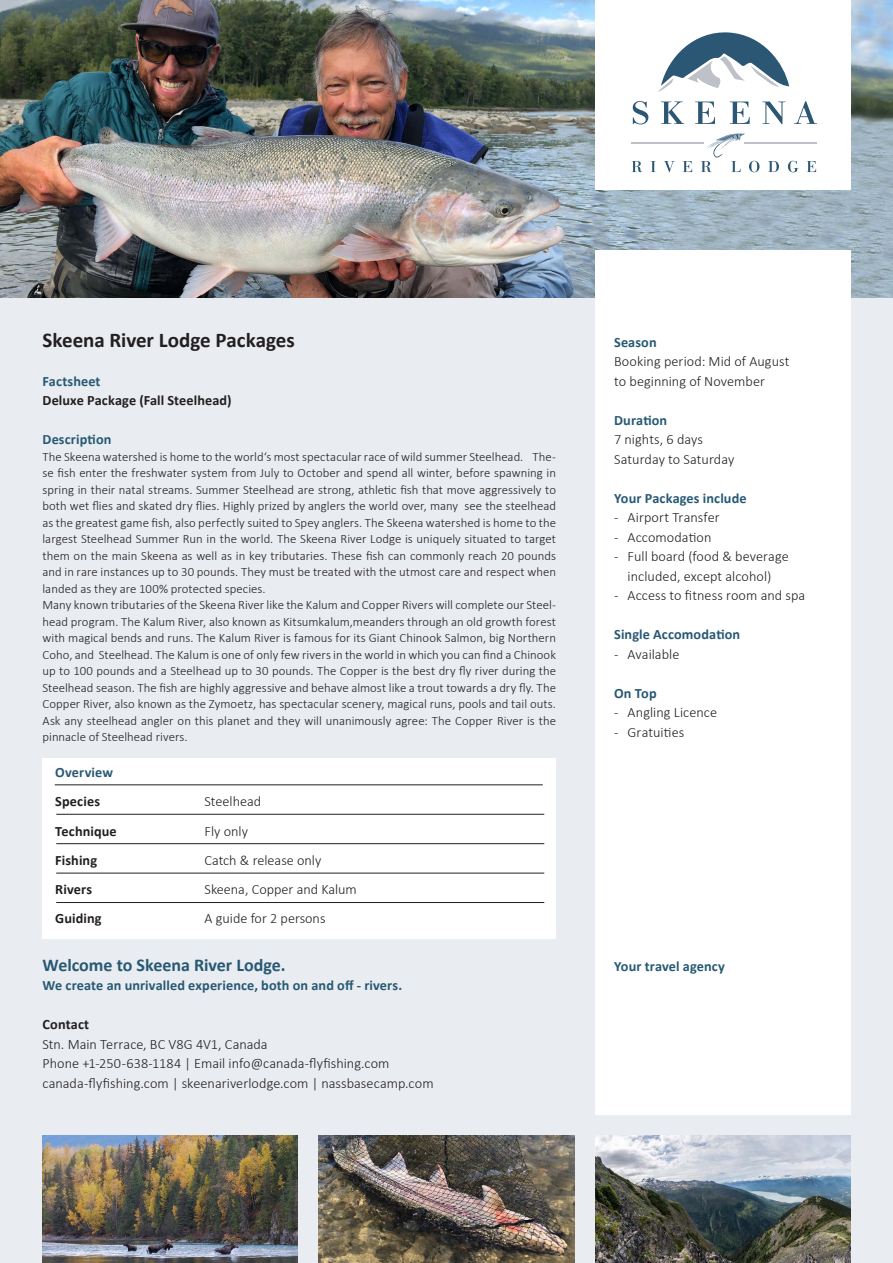
<style>
.page{position:relative;width:893px;height:1263px;background:#fff}
.page>*{position:absolute;margin:0;border:0;box-sizing:border-box;transform-origin:0 0}
.t1{font:700 21px "Calibri";letter-spacing:-.005em;color:#231f20}
.t2{font:700 18px "Calibri";color:#275974}
.t3{font:300 14.25px/19.5px "Calibri";color:#231f20}
.t4{font:700 14.25px "Calibri";letter-spacing:.01em;color:#275974}
.t5{font:700 14.25px "Calibri";letter-spacing:.005em;color:#231f20}
.t6{font:300 12.75px/16.5px "Calibri";color:#231f20}
</style>
<div class="page">
<img style="left:0;top:0;width:893px;height:298px">
<div style="left:0;top:298px;width:893px;height:965px;background:#e9ecf0"></div>
<div style="left:43px;top:758px;width:513px;height:181px;background:#fff"></div>
<div style="left:595px;top:250px;width:255px;height:705px;background:#fff"></div>
<hr style="left:55px;top:784px;width:488px;height:1px;background:#231f20">
<hr style="left:56px;top:843px;width:488px;height:1px;background:#231f20">
<hr style="left:56px;top:873px;width:488px;height:1px;background:#231f20">
<hr style="left:56px;top:902px;width:488px;height:1px;background:#231f20">
<hr style="left:56px;top:814px;width:488px;height:1px;background:#231f20">
<img style="left:595px;top:1135px;width:255px;height:128px">
<div style="left:595px;top:0;width:255px;height:189px;background:#fff"></div>
<div style="left:595px;top:951px;width:255px;height:164px;background:#fff"></div>
<img style="left:319px;top:1135px;width:255px;height:128px">
<img style="left:43px;top:1135px;width:255px;height:128px">
<svg style="left:633px;top:101px;width:15px;height:23px"></svg>
<svg style="left:661px;top:101px;width:23px;height:23px"></svg>
<svg style="left:695px;top:102px;width:20px;height:22px"></svg>
<svg style="left:730px;top:102px;width:20px;height:22px"></svg>
<svg style="left:762px;top:102px;width:23px;height:22px"></svg>
<svg style="left:794px;top:101px;width:23px;height:23px"></svg>
<svg style="left:632px;top:161px;width:10px;height:11px"></svg>
<svg style="left:651px;top:161px;width:5px;height:11px"></svg>
<svg style="left:664px;top:161px;width:10px;height:11px"></svg>
<svg style="left:683px;top:161px;width:9px;height:11px"></svg>
<svg style="left:768px;top:161px;width:11px;height:11px"></svg>
<svg style="left:788px;top:161px;width:10px;height:11px"></svg>
<svg style="left:807px;top:161px;width:9px;height:11px"></svg>
<svg style="left:658px;top:32px;width:131px;height:60px"></svg>
<svg style="left:701px;top:133px;width:58px;height:39px"></svg>
<hr style="left:631px;top:142px;width:73px;height:1px;background:#bec1c8">
<hr style="left:744px;top:142px;width:72px;height:1px;background:#bec1c8">
<h1 class="t1" style="left:43px;top:326px;width:254px">Skeena River Lodge Packages</h1>
<p class="t4" style="left:43px;top:372px;width:60px">Factsheet</p>
<p class="t5" style="left:43px;top:391px;width:190px">Deluxe Package (Fall Steelhead)</p>
<p class="t4" style="left:43px;top:430px;width:70px">Description</p>
<p class="t6" style="left:43px;top:448px;width:515px">The Skeena watershed is home to the world‘s most spectacular race of wild summer Steelhead. The&shy;se fish enter the freshwater system from July to October and spend all winter, before spawning in spring in their natal streams. Summer Steelhead are strong, athletic fish that move aggressively to both wet flies and skated dry flies. Highly prized by anglers the world over, many see the steelhead as the greatest game fish, also perfectly suited to Spey anglers. The Skeena watershed is home to the largest Steelhead Summer Run in the world. The Skeena River Lodge is uniquely situated to target them on the main Skeena as well as in key tributaries. These fish can commonly reach 20 pounds and in rare instances up to 30 pounds. They must be treated with the utmost care and respect when landed as they are 100% protected species.<br>Many known tributaries of the Skeena River like the Kalum and Copper Rivers will complete our Steel&shy;head program. The Kalum River, also known as Kitsumkalum,meanders through an old growth forest with magical bends and runs. The Kalum River is famous for its Giant Chinook Salmon, big Northern Coho, and Steelhead. The Kalum is one of only few rivers in the world in which you can find a Chinook up to 100 pounds and a Steelhead up to 30 pounds. The Copper is the best dry fly river during the Steelhead season. The fish are highly aggressive and behave almost like a trout towards a dry fly. The Copper River, also known as the Zymoetz, has spectacular scenery, magical runs, pools and tail outs.<br>Ask any steelhead angler on this planet and they will unanimously agree: The Copper River is the pinnacle of Steelhead rivers.</p>
<p class="t4" style="left:55px;top:763px;width:59px">Overview</p>
<p class="t5" style="left:55px;top:792px;width:46px">Species</p>
<p class="t3" style="left:205px;top:792px;width:58px">Steelhead</p>
<p class="t5" style="left:55px;top:822px;width:63px">Technique</p>
<p class="t3" style="left:205px;top:821px;width:45px">Fly only</p>
<p class="t5" style="left:55px;top:851px;width:43px">Fishing</p>
<p class="t3" style="left:205px;top:850px;width:118px">Catch &amp; release only</p>
<p class="t5" style="left:55px;top:880px;width:38px">Rivers</p>
<p class="t3" style="left:205px;top:879px;width:154px">Skeena, Copper and Kalum</p>
<p class="t5" style="left:55px;top:909px;width:48px">Guiding</p>
<p class="t3" style="left:205px;top:909px;width:123px">A guide for 2 persons</p>
<h2 class="t2" style="left:43px;top:953px;width:245px">Welcome to Skeena River Lodge.</h2>
<p class="t4" style="left:43px;top:976px;width:361px">We create an unrivalled experience, both on and off - rivers.</p>
<p class="t5" style="left:43px;top:1015px;width:48px">Contact</p>
<p class="t3" style="left:43px;top:1034px;width:393px">Stn. Main Terrace, BC V8G 4V1, Canada<br>Phone +1-250-638-1184 | Email info@canada-flyfishing.com canada-flyfishing.com | skeenariverlodge.com | nassbasecamp.com</p>
<p class="t4" style="left:614px;top:333px;width:44px">Season</p>
<p class="t3" style="left:614px;top:351px;width:177px">Booking period: Mid of August to beginning of November</p>
<p class="t4" style="left:614px;top:411px;width:55px">Duration</p>
<p class="t3" style="left:614px;top:429px;width:122px">7 nights, 6 days<br>Saturday to Saturday</p>
<p class="t4" style="left:614px;top:489px;width:134px">Your Packages include</p>
<p class="t3" style="left:614px;top:507px;width:107px">- Airport Transfer</p>
<p class="t3" style="left:614px;top:527px;width:99px">- Accomodation</p>
<p class="t3" style="left:614px;top:546px;width:176px;text-align:center">- Full board (food &amp; beverage included, except alcohol)</p>
<p class="t3" style="left:614px;top:585px;width:193px">- Access to fitness room and spa</p>
<p class="t4" style="left:614px;top:625px;width:128px">Single Accomodation</p>
<p class="t3" style="left:614px;top:644px;width:67px">- Available</p>
<p class="t4" style="left:614px;top:684px;width:44px">On Top</p>
<p class="t3" style="left:614px;top:702px;width:104px">- Angling Licence</p>
<p class="t3" style="left:614px;top:722px;width:72px">- Gratuities</p>
<p class="t4" style="left:614px;top:957px;width:112px">Your travel agency</p>
</div>
